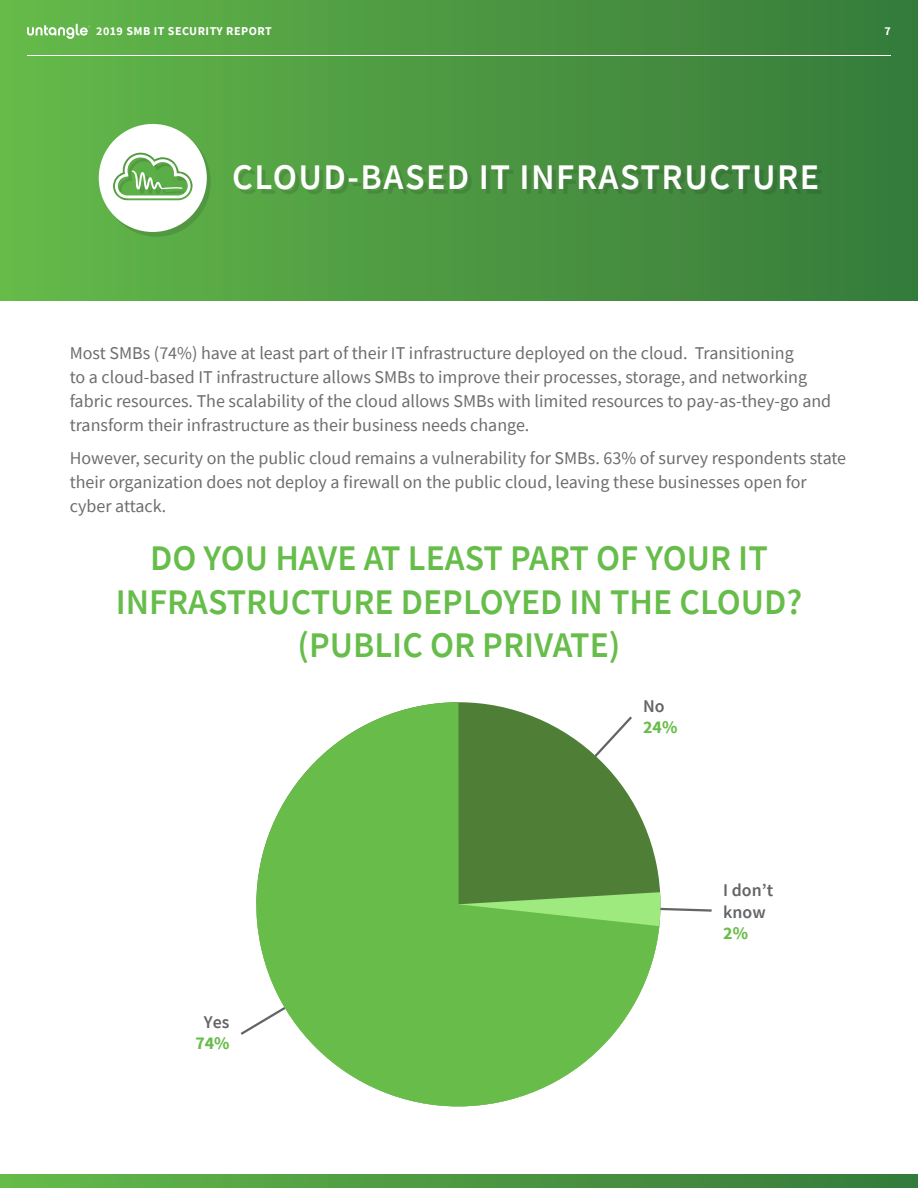
<style>
.page{position:relative;width:918px;height:1188px;background:#fff}
.page>*{position:absolute;margin:0;border:0;box-sizing:border-box;transform-origin:0 0}
.t1{font:600 36px/43.2px "Source Sans Pro";color:#67bd4a;text-align:center}
.t2{font:600 36px "Source Sans Pro";letter-spacing:.04em;color:#fff}
.t3{font:18px/24px "Source Sans Pro";color:#6c6d70}
.t4{font:600 17.85px/21.5px "Source Sans Pro";color:#636466;text-align:center}
.t5{font:700 17.85px/21.5px "Source Sans Pro";color:#68bc49}
.t6{font:700 12px "Source Sans Pro";letter-spacing:.04em;color:#fff}
.s1{font-weight:700;color:#68bc49}
.s2{font-weight:600;color:#636466}
</style>
<div class="page">
<div style="left:0;top:0;width:918px;height:300px;background:linear-gradient(to right,#65b94a,#35793b)"></div>
<svg style="left:0;top:1174px;width:918px;height:14px;background:#4d9942"></svg>
<hr style="left:27px;top:55px;width:864px;height:1px;background:#fff">
<svg style="left:27px;top:24px;width:63px;height:15px"></svg>
<div style="left:103px;top:128px;width:719px;height:108px;background:#231f20;opacity:.15"></div>
<svg style="left:99px;top:124px;width:108px;height:108px"></svg>
<svg style="left:679px;top:908px;width:33px;height:4px"></svg>
<svg style="left:247px;top:702px;width:432px;height:405px;fill:#68bc49"></svg>
<p class="t6" style="left:96px;top:23px;width:177px">2019 SMB IT SECURITY REPORT</p>
<p class="t6" style="left:885px;top:23px;width:8px">7</p>
<p class="t2" style="left:232px;top:154px;width:588px">CLOUD-BASED IT INFRASTRUCTURE</p>
<p class="t3" style="left:70px;top:341px;width:763px">Most SMBs (74%) have at least part of their IT infrastructure deployed on the cloud. Transitioning<br>to a cloud-based IT infrastructure allows SMBs to improve their processes, storage, and networking fabric resources. The scalability of the cloud allows SMBs with limited resources to pay-as-they-go and transform their infrastructure as their business needs change.</p>
<p class="t3" style="left:70px;top:446px;width:778px">However, security on the public cloud remains a vulnerability for SMBs. 63% of survey respondents state their organization does not deploy a firewall on the public cloud, leaving these businesses open for cyber attack.</p>
<p class="t1" style="left:116px;top:536px;width:688px">DO YOU HAVE AT LEAST PART OF YOUR IT<br>INFRASTRUCTURE DEPLOYED IN THE CLOUD? (PUBLIC OR PRIVATE)</p>
<p class="t4" style="left:195px;top:1011px;width:36px">Yes<br><span class="s1">74%</span></p>
<p class="t5" style="left:643px;top:695px;width:36px"><span class="s2">No<br></span>24%</p>
<p class="t4" style="left:723px;top:879px;width:51px;text-align:left">I don’t know<br><span class="s1">2%</span></p>
</div>
